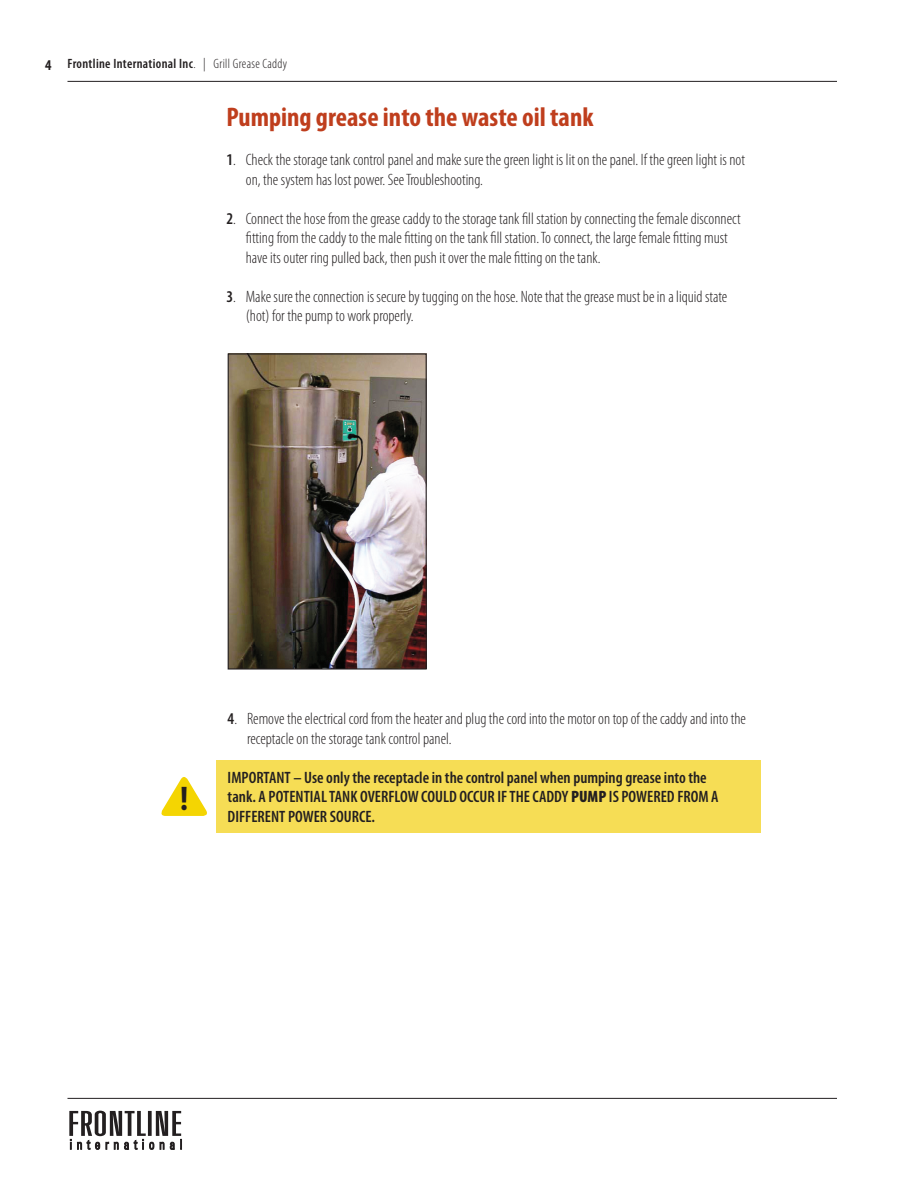
<style>
.page{position:relative;width:918px;height:1188px;background:#fff}
.page>*{position:absolute;margin:0;border:0;box-sizing:border-box;transform-origin:0 0}
.sub_heads{font:700 condensed 34.35px "Myriad Pro";color:#231f20}
.Headings{font:700 condensed 27px "Myriad Pro";color:#bf3e1d}
.body_text{font:300 condensed 16.5px/19.5px "Myriad Pro";color:#231f20}
.body_text-2{font:600 condensed 16.5px/19.5px "Myriad Pro";color:#231f20}
.t1{font:600 condensed 13.5px "Myriad Pro";letter-spacing:.025em;color:#231f20}
.s1{font-weight:700;font-size:15px}
.s2{font-weight:300}
.s3{font-weight:600}
.s4{font-weight:900}
</style>
<div class="page">
<svg style="left:69px;top:1111px;width:113px;height:39px"></svg>
<hr style="left:68px;top:1098px;width:769px;height:1px;background:#231f20">
<hr style="left:68px;top:81px;width:769px;height:1px;background:#231f20">
<div style="left:216px;top:760px;width:545px;height:73px;background:#f6dd55"></div>
<svg style="left:161px;top:777px;width:46px;height:39px"></svg>
<img style="left:230px;top:355px;width:195px;height:313px">
<div style="left:228px;top:353px;width:199px;height:317px;border:1px solid #231f20"></div>
<p class="t1" style="left:45px;top:56px;width:244px"><span class="s1">4</span> Frontline International Inc<span class="s2">. | Grill Grease Caddy</span></p>
<p class="Headings" style="left:226px;top:100px;width:369px">Pumping grease into the waste oil tank</p>
<p class="body_text" style="left:246px;top:150px;width:501px;text-indent:-20px"><span class="s3">1</span>. Check the storage tank controlpaneland make surethe greenlight is lit onthe panel. If the green light is not on, the system has lostpower. SeeTroubleshooting.</p>
<p class="body_text" style="left:246px;top:208px;width:496px;text-indent:-20px"><span class="s3">2</span>. Connect the hosefrom the greasecaddyto the storagetankfill station by connecting the femaledisconnect fittingfrom the caddy to the malefitting onthe tankfill station.To connect, the largefemalefitting must have its outer ringpulled back, thenpush itover the male fittingonthe tank.</p>
<p class="body_text" style="left:246px;top:286px;width:483px;text-indent:-20px"><span class="s3">3</span>. Makesure the connection is securebytuggingonthehose. Notethat the grease must be inaliquid state (hot) for the pumpto work properly.</p>
<p class="sub_heads" style="left:180px;top:777px;width:10px">!</p>
<p class="body_text" style="left:247px;top:709px;width:500px;text-indent:-20px"><span class="s3">4</span>. Remove the electrical cord from theheater andplugthe cord intothe motor ontop of the caddyandinto the receptacle on the storage tankcontrolpanel.</p>
<p class="body_text-2" style="left:228px;top:767px;width:493px">IMPORTANT – Use only the receptacle in the control panel when pumping grease into the tank. A POTENTIAL TANK OVERFLOW COULD OCCUR IF THE CADDY <span class="s4">PUMP</span> IS POWERED FROM A<br>DIFFERENT POWER SOURCE.</p>
</div>
